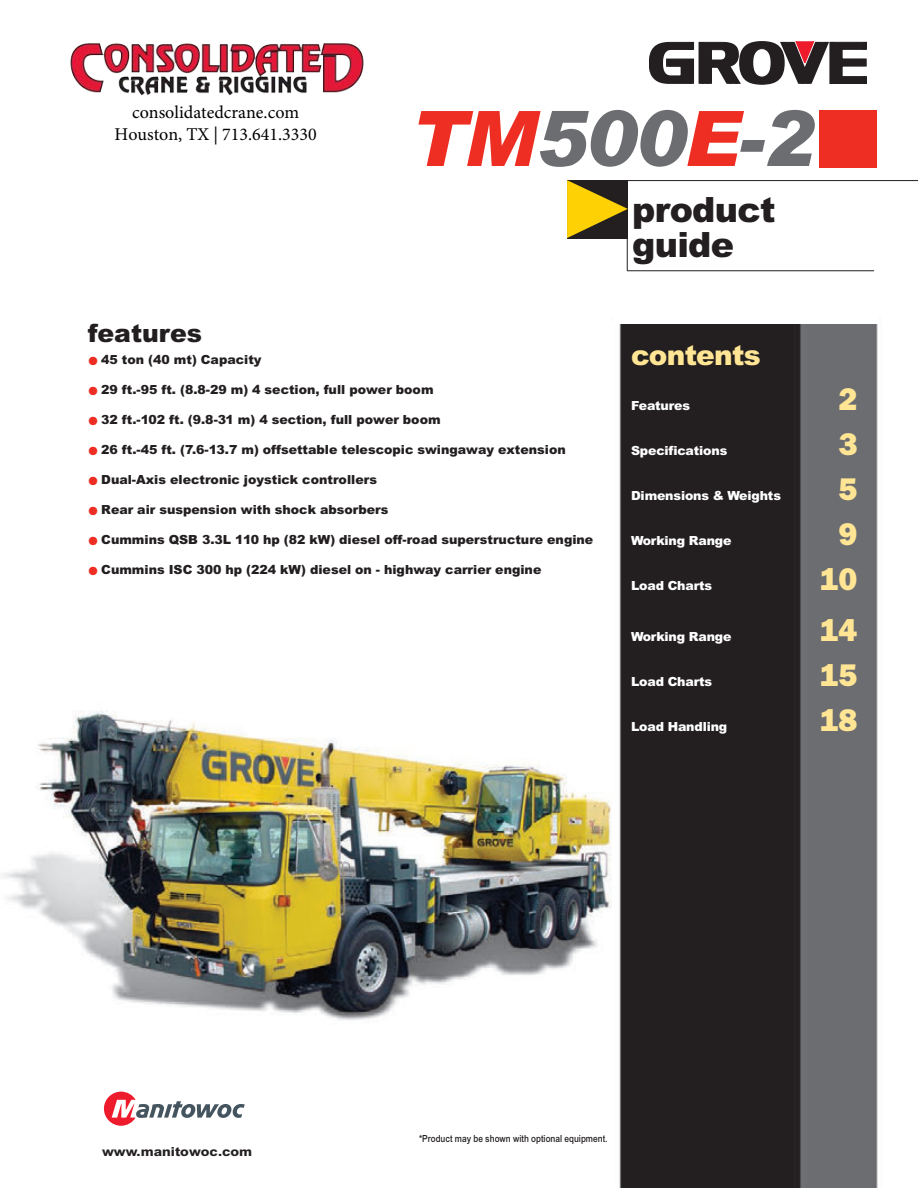
<style>
.page{position:relative;width:918px;height:1188px;background:#fff}
.page>*{position:absolute;margin:0;border:0;box-sizing:border-box;transform-origin:0 0}
.t1{font:82.5px "Arial Blk Itl";letter-spacing:-.015em;color:#6c6d70}
.t2{font:900 37.5px/34.5px "Arial";letter-spacing:-.02em;color:#231f20}
.t3{font:800 31.5px "Franklin Gothic";letter-spacing:-.02em;color:#ffe594}
.t4{font:900 30px "Arial";letter-spacing:-.025em;color:#ffe594}
.t5{font:900 27px "Arial";color:#231f20}
.t6{font:18px/21.6px "Minion Pro";color:#000;text-align:center}
.t7{font:900 13.5px "Arial";color:#231f20}
.t8{font:900 13.5px "Arial";letter-spacing:-.01em;color:#fff}
.t9{font:13.5px "Arial Bld";color:#231f20;scale:1.09 1}
.t10{font:10.5px "Arial Mdm";color:#231f20;scale:.86 1}
.s1{color:#ee2e22}
.s2{font-family:"Adobe Garamond";font-weight:700;font-size:27px;color:#ee2e22}
</style>
<div class="page">
<img style="left:3px;top:54px;width:915px;height:1134px">
<hr style="left:627px;top:180px;width:291px;height:1px;background:#231f20">
<hr style="left:627px;top:270px;width:247px;height:1px;background:#231f20">
<div style="left:819px;top:110px;width:58px;height:58px;background:#ee2e22"></div>
<hr style="left:627px;top:180px;width:1px;height:91px;background:#231f20">
<svg style="left:567px;top:180px;width:61px;height:58px;background:#8f7712"></svg>
<svg style="left:650px;top:41px;width:217px;height:44px"></svg>
<div style="left:614px;top:279px;width:265px;height:45px;background:#fff"></div>
<svg style="left:104px;top:1092px;width:141px;height:34px"></svg>
<img style="left:63px;top:43px;width:307px;height:94px">
<h3 class="t6" style="left:115px;top:102px;width:204px">consolidatedcrane.com<br>Houston, TX | 713.641.3330</h3>
<h1 class="t1" style="left:410px;top:111px;width:405px"><span class="s1">TM</span>500<span class="s1">E</span>-2</h1>
<h2 class="t2" style="left:632px;top:196px;width:145px">product guide</h2>
<h3 class="t5" style="left:88px;top:324px;width:116px">features</h3>
<p class="t7" style="left:88px;top:356px;width:175px"><span class="s2">•</span> 45 ton (40 mt) Capacity</p>
<p class="t7" style="left:88px;top:386px;width:347px"><span class="s2">•</span> 29 ft.-95 ft. (8.8-29 m) 4 section, full power boom</p>
<p class="t7" style="left:88px;top:416px;width:354px"><span class="s2">•</span> 32 ft.-102 ft. (9.8-31 m) 4 section, full power boom</p>
<p class="t7" style="left:88px;top:446px;width:480px"><span class="s2">•</span> 26 ft.-45 ft. (7.6-13.7 m) offsettable telescopic swingaway extension</p>
<p class="t7" style="left:88px;top:476px;width:291px"><span class="s2">•</span> Dual-Axis electronic joystick controllers</p>
<p class="t7" style="left:88px;top:506px;width:302px"><span class="s2">•</span> Rear air suspension with shock absorbers</p>
<p class="t7" style="left:88px;top:536px;width:507px"><span class="s2">•</span> Cummins QSB 3.3L 110 hp (82 kW) diesel off-road superstructure engine</p>
<p class="t7" style="left:88px;top:566px;width:455px"><span class="s2">•</span> Cummins ISC 300 hp (224 kW) diesel on - highway carrier engine</p>
<h3 class="t4" style="left:631px;top:345px;width:131px">contents</h3>
<p class="t8" style="left:631px;top:401px;width:61px">Features</p>
<p class="t8" style="left:631px;top:446px;width:98px">Specifications</p>
<p class="t8" style="left:631px;top:491px;width:152px">Dimensions &amp; Weights</p>
<p class="t8" style="left:631px;top:536px;width:102px">Working Range</p>
<p class="t8" style="left:631px;top:581px;width:83px">Load Charts</p>
<p class="t8" style="left:631px;top:632px;width:102px">Working Range</p>
<p class="t8" style="left:631px;top:677px;width:83px">Load Charts</p>
<p class="t8" style="left:631px;top:722px;width:98px">Load Handling</p>
<h3 class="t3" style="left:839px;top:381px;width:20px">2</h3>
<h3 class="t3" style="left:839px;top:426px;width:20px">3</h3>
<h3 class="t3" style="left:839px;top:471px;width:20px">5</h3>
<h3 class="t3" style="left:839px;top:516px;width:20px">9</h3>
<h3 class="t3" style="left:820px;top:561px;width:39px">10</h3>
<h3 class="t3" style="left:820px;top:612px;width:39px">14</h3>
<h3 class="t3" style="left:820px;top:656px;width:39px">15</h3>
<h3 class="t3" style="left:820px;top:701px;width:39px">18</h3>
<p class="t9" style="left:102px;top:1147px;width:139px">www.manitowoc.com</p>
<p class="t10" style="left:419px;top:1136px;width:221px">*Product may be shown with optional equipment.</p>
</div>
